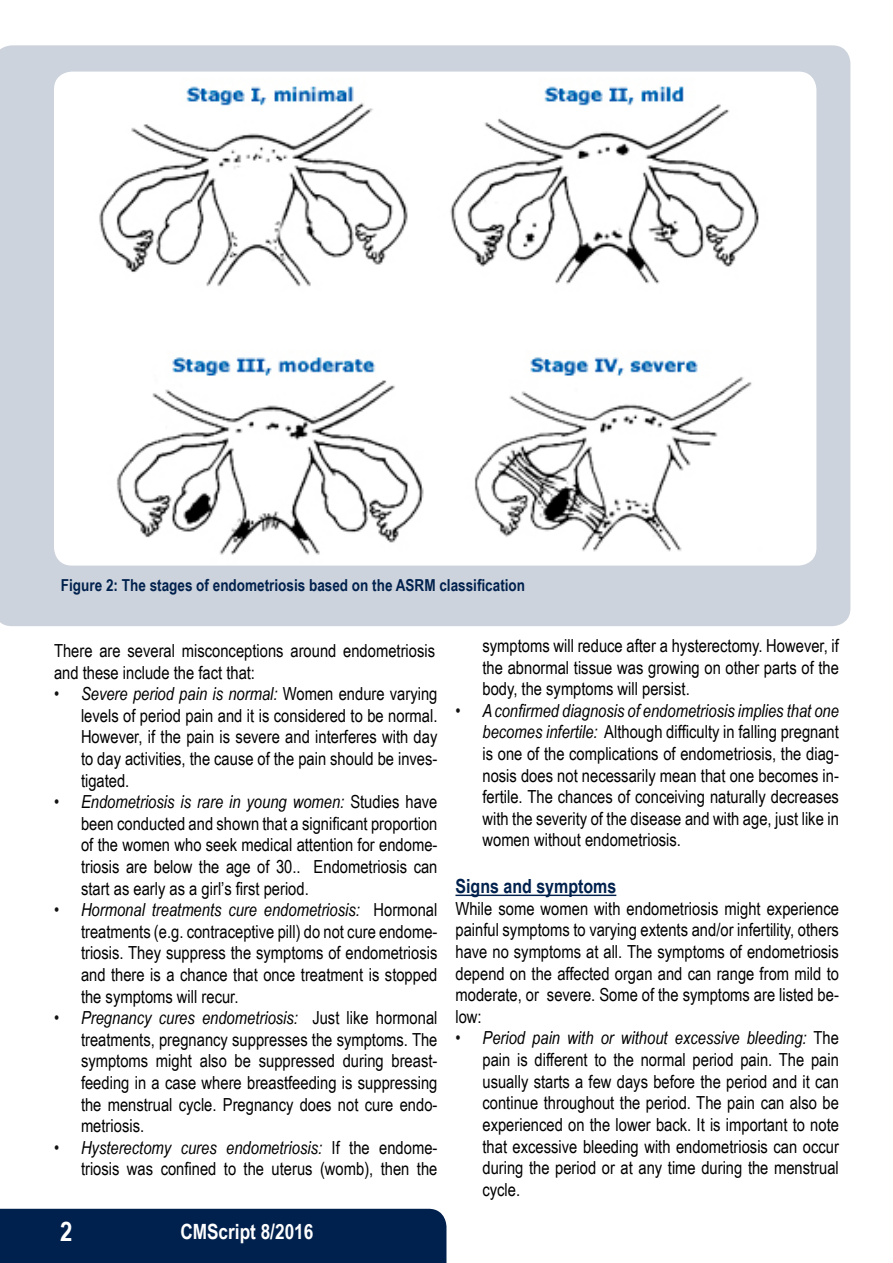
<style>
.page{position:relative;width:893px;height:1263px;background:#fff}
.page>*{position:absolute;margin:0;border:0;box-sizing:border-box;transform-origin:0 0}
.t1{font:700 27px "Arial Narrow";color:#fff}
.t2{font:700 21px "Arial Narrow";color:#fff}
.t3{font:700 19.5px "Arial Narrow";color:#00214d}
.t4{font:18px/21.6px "Arial Narrow";color:#000;text-align:justify}
.t5{font:700 16.5px "Arial Narrow";color:#00214d}
.s1{font-style:italic;color:#121212}
.s2{font-style:italic}
</style>
<div class="page">
<div style="left:0;top:45px;width:850px;height:581px;background:#cdd3dc"></div>
<hr style="left:455px;top:895px;width:161px;height:1px;background:#00214d">
<div style="left:0;top:1209px;width:446px;height:54px;background:#00214d"></div>
<img style="left:54px;top:72px;width:762px;height:494px">
<p class="t5" style="left:61px;top:573px;width:466px">Figure 2: The stages of endometriosis based on the ASRM classification</p>
<p class="t4" style="left:54px;top:639px;width:383px">There are several misconceptions around endometriosis and these include the fact that:</p>
<p class="t4" style="left:81px;top:682px;width:358px;text-indent:-27px"><span class="s1">•</span> <span class="s2">Severe period pain is normal:</span> Women endure varying levels of period pain and it is considered to be normal.<br>However, if the pain is severe and interferes with day to day activities, the cause of the pain should be inves&shy;tigated.</p>
<p class="t4" style="left:81px;top:790px;width:358px;text-indent:-27px"><span class="s1">•</span> <span class="s2">Endometriosis is rare in young women:</span> Studies have been conducted and shown that a significant proportion of the women who seek medical attention for endome&shy;triosis are below the age of 30.. Endometriosis can start as early as a girl’s first period.</p>
<p class="t4" style="left:81px;top:898px;width:358px;text-indent:-27px"><span class="s1">•</span> <span class="s2">Hormonal treatments cure endometriosis:</span> Hormonal treatments (e.g. contraceptive pill) do not cure endome&shy;triosis. They suppress the symptoms of endometriosis and there is a chance that once treatment is stopped the symptoms will recur.</p>
<p class="t4" style="left:81px;top:1006px;width:358px;text-indent:-27px"><span class="s1">•</span> <span class="s2">Pregnancy cures endometriosis:</span> Just like hormonal treatments, pregnancy suppresses the symptoms. The symptoms might also be suppressed during breast&shy;feeding in a case where breastfeeding is suppressing the menstrual cycle. Pregnancy does not cure endo&shy;metriosis.</p>
<p class="t4" style="left:54px;top:1136px;width:385px;text-align:right"><span class="s1">•</span> <span class="s2">Hysterectomy cures endometriosis:</span> If the endome&shy;triosis was confined to the uterus (womb), then the</p>
<h1 class="t1" style="left:60px;top:1211px;width:14px">2</h1>
<p class="t2" style="left:180px;top:1216px;width:135px">CMScript 8/2016</p>
<p class="t4" style="left:482px;top:634px;width:358px">symptoms will reduce after a hysterectomy. However, if the abnormal tissue was growing on other parts of the body, the symptoms will persist.</p>
<p class="t4" style="left:482px;top:699px;width:358px;text-indent:-27px"><span class="s1">•</span> <span class="s2">A confirmed diagnosis of endometriosis implies that one becomes infertile:</span> Although difficulty in falling pregnant is one of the complications of endometriosis, the diag&shy;nosis does not necessarily mean that one becomes in&shy;fertile. The chances of conceiving naturally decreases with the severity of the disease and with age, just like in women without endometriosis.</p>
<p class="t3" style="left:455px;top:872px;width:162px">Signs and symptoms</p>
<p class="t4" style="left:455px;top:897px;width:385px">While some women with endometriosis might experience painful symptoms to varying extents and/or infertility, others have no symptoms at all. The symptoms of endometriosis depend on the affected organ and can range from mild to moderate, or severe. Some of the symptoms are listed be&shy;low:</p>
<p class="t4" style="left:482px;top:1027px;width:358px;text-indent:-27px"><span class="s1">•</span> <span class="s2">Period pain with or without excessive bleeding:</span> The pain is different to the normal period pain. The pain usually starts a few days before the period and it can continue throughout the period. The pain can also be experienced on the lower back. It is important to note that excessive bleeding with endometriosis can occur during the period or at any time during the menstrual cycle.</p>
</div>
